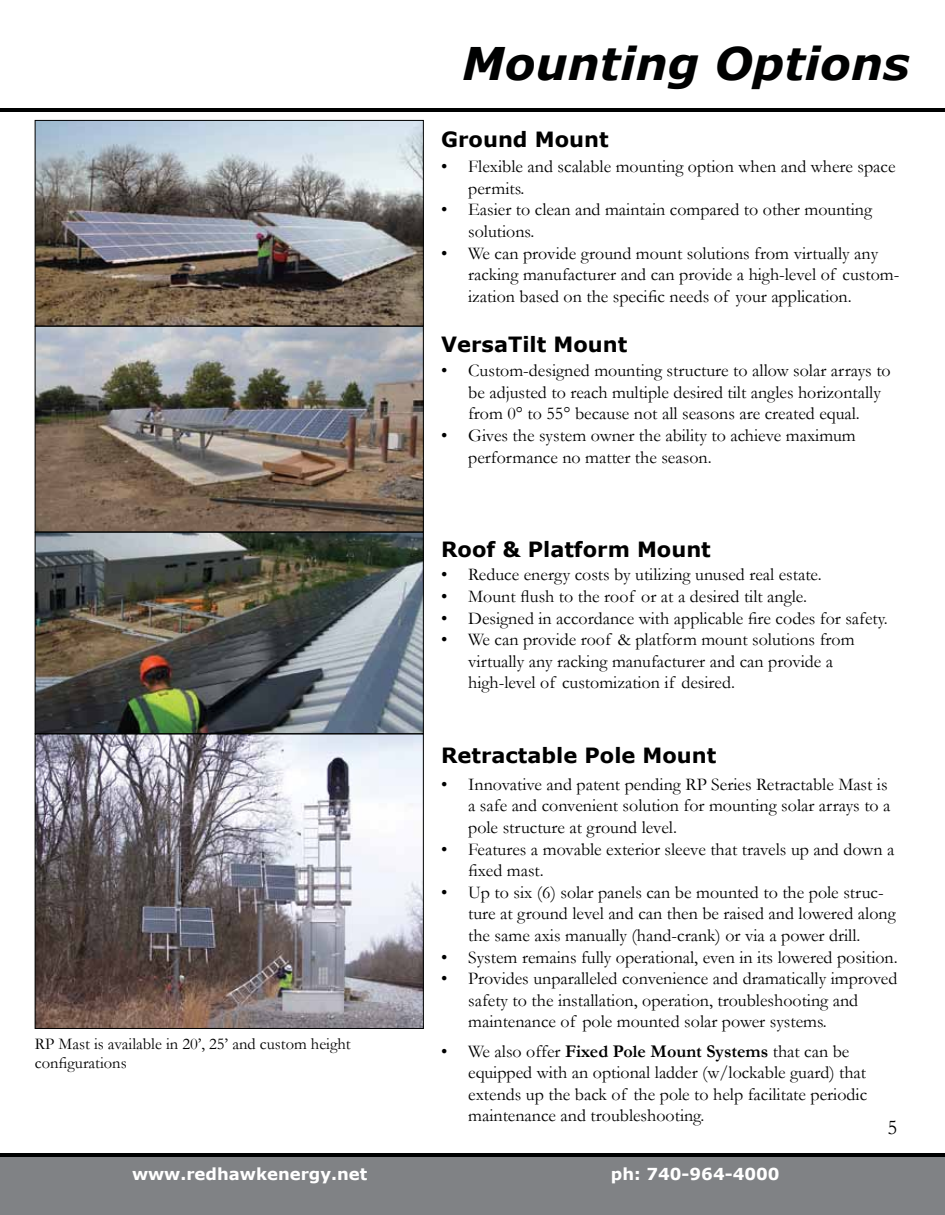
<style>
.page{position:relative;width:945px;height:1215px;background:#fff}
.page>*{position:absolute;margin:0;border:0;box-sizing:border-box;transform-origin:0 0}
.t1{font:italic 700 45px "Verdana";color:#000101}
.t2{font:700 21px "Verdana";color:#000}
.t3{font:21px "Garamond";color:#000}
.t4{font:18px/21.6px "Garamond";color:#000101}
.t5{font:16.5px/19.8px "Garamond";color:#000101}
.t6{font:700 16.5px "Verdana";color:#fff}
.s1{font-weight:700}
</style>
<div class="page">
<div style="left:0;top:1157px;width:945px;height:58px;background:#808285"></div>
<hr style="left:0;top:1153px;width:945px;height:4px;background:#000101">
<hr style="left:0;top:108px;width:945px;height:4px;background:#000101">
<img style="left:37px;top:122px;width:385px;height:905px">
<div style="left:35px;top:120px;width:389px;height:206px;border:1px solid #000101"></div>
<div style="left:35px;top:326px;width:389px;height:206px;border:1px solid #000101"></div>
<div style="left:35px;top:532px;width:389px;height:202px;border:1px solid #000101"></div>
<div style="left:35px;top:734px;width:389px;height:295px;border:1px solid #000101"></div>
<h1 class="t1" style="left:462px;top:32px;width:449px">Mounting Options</h1>
<p class="t2" style="left:441px;top:125px;width:169px">Ground Mount</p>
<p class="t4" style="left:468px;top:155px;width:429px;text-indent:-27px">• Flexible and scalable mounting option when and where space permits.</p>
<p class="t4" style="left:468px;top:198px;width:405px;text-indent:-27px">• Easier to clean and maintain compared to other mounting solutions.</p>
<p class="t4" style="left:468px;top:242px;width:433px;text-indent:-27px">• We can provide ground mount solutions from virtually any racking manufacturer and can provide a high-level of custom&shy;ization based on the specific needs of your application.</p>
<p class="t2" style="left:441px;top:329px;width:188px">VersaTilt Mount</p>
<p class="t4" style="left:468px;top:359px;width:424px;text-indent:-27px">• Custom-designed mounting structure to allow solar arrays to be adjusted to reach multiple desired tilt angles horizontally from 0° to 55° because not all seasons are created equal.</p>
<p class="t4" style="left:468px;top:424px;width:389px;text-indent:-27px">• Gives the system owner the ability to achieve maximum performance no matter the season.</p>
<p class="t2" style="left:441px;top:534px;width:271px">Roof &amp; Platform Mount</p>
<p class="t4" style="left:441px;top:563px;width:382px">• Reduce energy costs by utilizing unused real estate.</p>
<p class="t4" style="left:441px;top:585px;width:367px">• Mount flush to the roof or at a desired tilt angle.</p>
<p class="t4" style="left:441px;top:607px;width:448px">• Designed in accordance with applicable fire codes for safety.</p>
<p class="t4" style="left:468px;top:628px;width:388px;text-indent:-27px">• We can provide roof &amp; platform mount solutions from virtually any racking manufacturer and can provide a high-level of customization if desired.</p>
<p class="t2" style="left:441px;top:741px;width:277px">Retractable Pole Mount</p>
<p class="t5" style="left:35px;top:1033px;width:317px">RP Mast is available in 20’, 25’ and custom height configurations</p>
<p class="t4" style="left:468px;top:773px;width:424px;text-indent:-27px">• Innovative and patent pending RP Series Retractable Mast is a safe and convenient solution for mounting solar arrays to a pole structure at ground level.</p>
<p class="t4" style="left:468px;top:838px;width:428px;text-indent:-27px">• Features a movable exterior sleeve that travels up and down a fixed mast.</p>
<p class="t4" style="left:468px;top:881px;width:429px;text-indent:-27px">• Up to six (6) solar panels can be mounted to the pole struc&shy;ture at ground level and can then be raised and lowered along the same axis manually (hand-crank) or via a power drill.</p>
<p class="t4" style="left:441px;top:946px;width:458px">• System remains fully operational, even in its lowered position.</p>
<p class="t4" style="left:468px;top:967px;width:431px;text-indent:-27px">• Provides unparalleled convenience and dramatically improved safety to the installation, operation, troubleshooting and maintenance of pole mounted solar power systems.</p>
<p class="t4" style="left:468px;top:1040px;width:401px;text-indent:-27px">• We also offer <span class="s1">Fixed Pole Mount Systems</span> that can be equipped with an optional ladder (w/lockable guard) that extends up the back of the pole to help facilitate periodic maintenance and troubleshooting.</p>
<p class="t3" style="left:887px;top:1113px;width:11px">5</p>
<p class="t6" style="left:132px;top:1163px;width:237px">www.redhawkenergy.net</p>
<p class="t6" style="left:611px;top:1163px;width:170px">ph: 740-964-4000</p>
</div>
